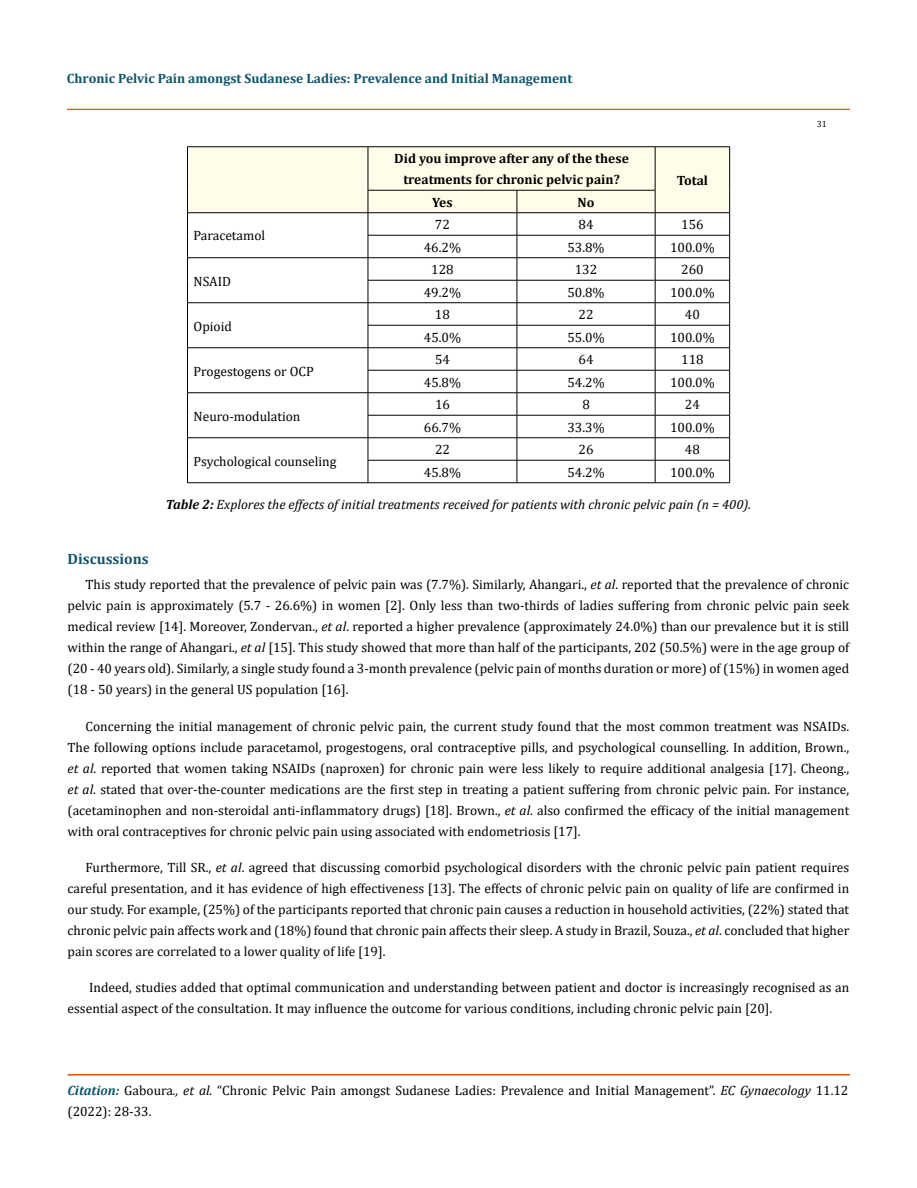
<style>
.page{position:relative;width:917px;height:1188px;background:#fff}
.page>*{position:absolute;margin:0;border:0;box-sizing:border-box;transform-origin:0 0}
.t1{font:700 15px "Cambria";color:#0e546a}
.t2{font:13.5px/21px "Cambria";color:#000;text-align:justify}
.t3{font:italic 13.5px "Cambria";color:#000}
.t4{font:700 13.5px/21px "Cambria";color:#000;text-align:center}
.t5{font:700 13.5px "Cambria";color:#0e546a}
.t6{font:9px "Cambria";color:#000}
.s1{font-weight:700}
.s2{font-style:italic}
.s3{font-weight:700;font-style:italic;color:#0e546a}
</style>
<div class="page">
<div style="left:67px;top:109px;width:782px;height:1px;border:1px solid #e05d1a"></div>
<hr style="left:187px;top:146px;width:181px;height:1px;background:#000">
<hr style="left:368px;top:146px;width:149px;height:1px;background:#000">
<hr style="left:517px;top:146px;width:138px;height:1px;background:#000">
<hr style="left:655px;top:146px;width:74px;height:1px;background:#000">
<svg style="left:187px;top:147px;width:543px;height:336px"></svg>
<hr style="left:187px;top:482px;width:181px;height:1px;background:#000">
<hr style="left:368px;top:482px;width:149px;height:1px;background:#000">
<hr style="left:517px;top:482px;width:138px;height:1px;background:#000">
<hr style="left:655px;top:482px;width:74px;height:1px;background:#000">
<p class="t5" style="left:67px;top:69px;width:507px">Chronic Pelvic Pain amongst Sudanese Ladies: Prevalence and Initial Management</p>
<p class="t4" style="left:394px;top:148px;width:236px">Did you improve after any of the these treatments for chronic pelvic pain?</p>
<p class="t4" style="left:432px;top:191px;width:22px">Yes</p>
<p class="t4" style="left:577px;top:191px;width:18px">No</p>
<p class="t4" style="left:676px;top:169px;width:33px">Total</p>
<p class="t2" style="left:193px;top:225px;width:73px">Paracetamol</p>
<p class="t2" style="left:193px;top:270px;width:39px">NSAID</p>
<p class="t2" style="left:193px;top:315px;width:40px">Opioid</p>
<p class="t2" style="left:193px;top:360px;width:122px">Progestogens or OCP</p>
<p class="t2" style="left:193px;top:405px;width:108px">Neuro-modulation</p>
<p class="t2" style="left:435px;top:214px;width:16px">72</p>
<p class="t2" style="left:578px;top:214px;width:16px">84</p>
<p class="t2" style="left:681px;top:214px;width:24px">156</p>
<p class="t2" style="left:424px;top:237px;width:39px">46.2%</p>
<p class="t2" style="left:567px;top:237px;width:39px">53.8%</p>
<p class="t2" style="left:670px;top:237px;width:46px">100.0%</p>
<p class="t2" style="left:431px;top:259px;width:24px">128</p>
<p class="t2" style="left:575px;top:259px;width:24px">132</p>
<p class="t2" style="left:681px;top:259px;width:24px">260</p>
<p class="t2" style="left:424px;top:282px;width:39px">49.2%</p>
<p class="t2" style="left:567px;top:282px;width:39px">50.8%</p>
<p class="t2" style="left:670px;top:282px;width:46px">100.0%</p>
<p class="t2" style="left:435px;top:304px;width:16px">18</p>
<p class="t2" style="left:578px;top:304px;width:16px">22</p>
<p class="t2" style="left:685px;top:304px;width:16px">40</p>
<p class="t2" style="left:424px;top:327px;width:39px">45.0%</p>
<p class="t2" style="left:567px;top:327px;width:39px">55.0%</p>
<p class="t2" style="left:670px;top:327px;width:46px">100.0%</p>
<p class="t2" style="left:435px;top:349px;width:16px">54</p>
<p class="t2" style="left:578px;top:349px;width:16px">64</p>
<p class="t2" style="left:681px;top:349px;width:24px">118</p>
<p class="t2" style="left:424px;top:372px;width:39px">45.8%</p>
<p class="t2" style="left:567px;top:372px;width:39px">54.2%</p>
<p class="t2" style="left:670px;top:372px;width:46px">100.0%</p>
<p class="t2" style="left:435px;top:394px;width:16px">16</p>
<p class="t2" style="left:582px;top:394px;width:9px">8</p>
<p class="t2" style="left:685px;top:394px;width:16px">24</p>
<p class="t2" style="left:424px;top:417px;width:39px">66.7%</p>
<p class="t2" style="left:567px;top:417px;width:39px">33.3%</p>
<p class="t2" style="left:670px;top:417px;width:46px">100.0%</p>
<p class="t2" style="left:435px;top:439px;width:16px">22</p>
<p class="t2" style="left:578px;top:439px;width:16px">26</p>
<p class="t2" style="left:685px;top:439px;width:16px">48</p>
<p class="t2" style="left:424px;top:462px;width:39px">45.8%</p>
<p class="t2" style="left:567px;top:462px;width:39px">54.2%</p>
<p class="t2" style="left:670px;top:462px;width:46px">100.0%</p>
<p class="t3" style="left:166px;top:495px;width:586px"><span class="s1">Table 2:</span> Explores the effects of initial treatments received for patients with chronic pelvic pain (n = 400).</p>
<p class="t2" style="left:193px;top:450px;width:144px">Psychological counseling</p>
<p class="t6" style="left:816px;top:118px;width:11px">31</p>
<p class="t1" style="left:68px;top:548px;width:83px">Discussions</p>
<p class="t2" style="left:68px;top:574px;width:783px;text-indent:18px">This study reported that the prevalence of pelvic pain was (7.7%). Similarly, Ahangari., <span class="s2">et al</span>. reported that the prevalence of chronic pelvic pain is approximately (5.7 - 26.6%) in women [2]. Only less than two-thirds of ladies suffering from chronic pelvic pain seek medical review [14]. Moreover, Zondervan., <span class="s2">et al</span>. reported a higher prevalence (approximately 24.0%) than our prevalence but it is still within the range of Ahangari., <span class="s2">et al</span> [15]. This study showed that more than half of the participants, 202 (50.5%) were in the age group of (20 - 40 years old). Similarly, a single study found a 3-month prevalence (pelvic pain of months duration or more) of (15%) in women aged (18 - 50 years) in the general US population [16].</p>
<p class="t2" style="left:68px;top:715px;width:783px;text-indent:18px">Concerning the initial management of chronic pelvic pain, the current study found that the most common treatment was NSAIDs.<br>The following options include paracetamol, progestogens, oral contraceptive pills, and psychological counselling. In addition, Brown., <span class="s2">et al</span>. reported that women taking NSAIDs (naproxen) for chronic pain were less likely to require additional analgesia [17]. Cheong., <span class="s2">et al</span>. stated that over-the-counter medications are the first step in treating a patient suffering from chronic pelvic pain. For instance, (acetaminophen and non-steroidal anti-inflammatory drugs) [18]. Brown., <span class="s2">et al</span>. also confirmed the efficacy of the initial management with oral contraceptives for chronic pelvic pain using associated with endometriosis [17].</p>
<p class="t2" style="left:68px;top:856px;width:783px;text-indent:18px">Furthermore, Till SR., <span class="s2">et al</span>. agreed that discussing comorbid psychological disorders with the chronic pelvic pain patient requires careful presentation, and it has evidence of high effectiveness [13]. The effects of chronic pelvic pain on quality of life are confirmed in our study. For example, (25%) of the participants reported that chronic pain causes a reduction in household activities, (22%) stated that chronic pelvic pain affects work and (18%) found that chronic pain affects their sleep. A study in Brazil, Souza., <span class="s2">et al</span>. concluded that higher pain scores are correlated to a lower quality of life [19].</p>
<p class="t2" style="left:68px;top:976px;width:783px;text-indent:22px">Indeed, studies added that optimal communication and understanding between patient and doctor is increasingly recognised as an essential aspect of the consultation. It may influence the outcome for various conditions, including chronic pelvic pain [20].</p>
<p class="t2" style="left:68px;top:1080px;width:782px"><span class="s3">Citation:</span> Gaboura<span class="s2">., et al.</span> “Chronic Pelvic Pain amongst Sudanese Ladies: Prevalence and Initial Management”. <span class="s2">EC Gynaecology</span> 11.12 (2022): 28-33.</p>
</div>
